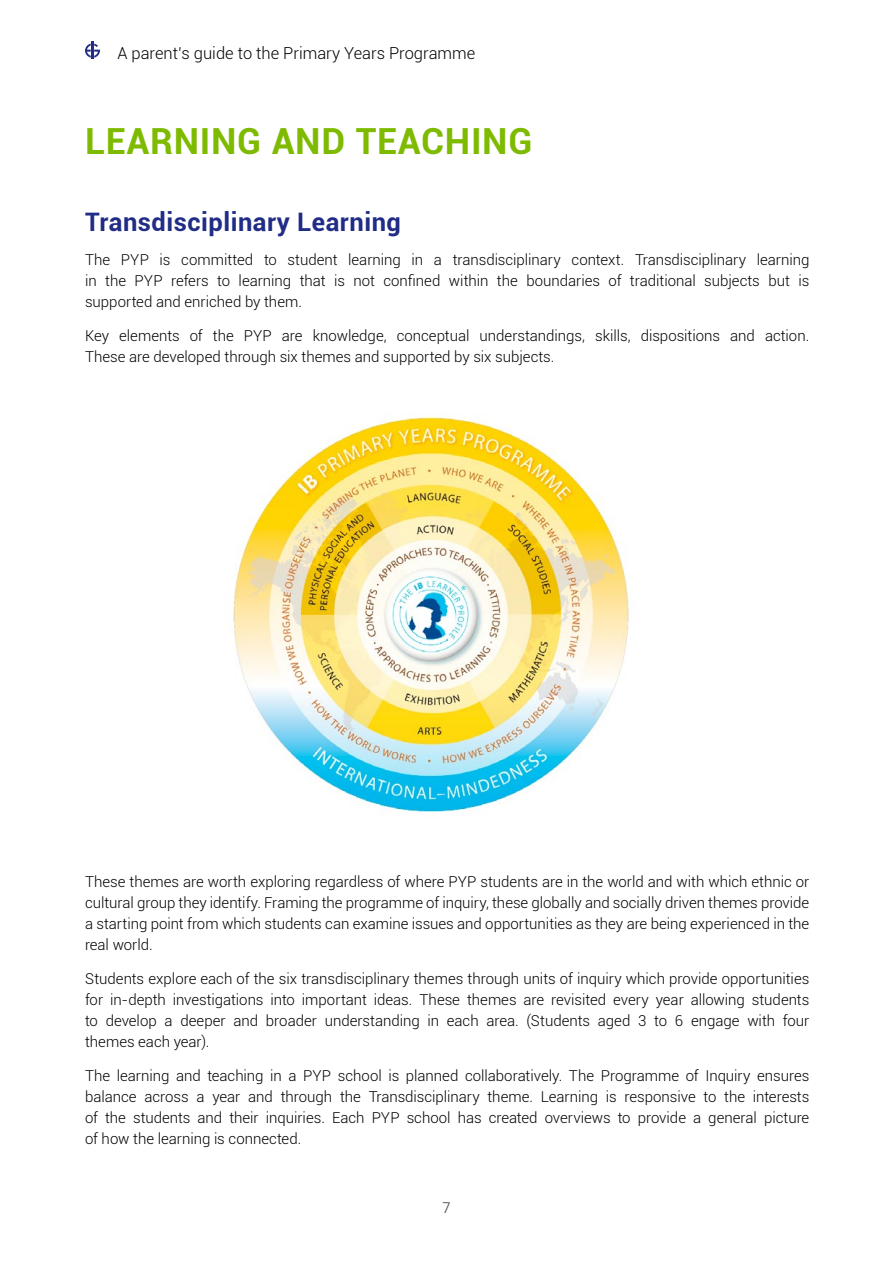
<style>
.page{position:relative;width:893px;height:1263px;background:#fff}
.page>*{position:absolute;margin:0;border:0;box-sizing:border-box;transform-origin:0 0}
.t1{font:700 36px "Roboto";letter-spacing:.02em;color:#7ebb00}
.HTML_Address{font:700 25.5px "Roboto";letter-spacing:.02em;color:#202c85}
.t2{font:300 16.5px "Roboto";color:#000}
.t3{font:300 15.6px "Univers LT Std";color:#52555b}
.HTML_Address-2{font:300 15px/21px "Roboto";color:#000;text-align:justify}
</style>
<div class="page">
<img style="left:233px;top:416px;width:396px;height:396px">
<svg style="left:85px;top:42px;width:15px;height:17px"></svg>
<p class="t2" style="left:117px;top:41px;width:359px">A parent’s guide to the Primary Years Programme</p>
<p class="t1" style="left:85px;top:116px;width:449px">LEARNING AND TEACHING</p>
<p class="HTML_Address" style="left:85px;top:204px;width:317px">Transdisciplinary Learning</p>
<p class="HTML_Address-2" style="left:85px;top:248px;width:726px">The PYP is committed to student learning in a transdisciplinary context. Transdisciplinary learning in the PYP refers to learning that is not confined within the boundaries of traditional subjects but is supported and enriched by them.</p>
<p class="HTML_Address-2" style="left:85px;top:324px;width:726px">Key elements of the PYP are knowledge, conceptual understandings, skills, dispositions and action.<br>These are developed through six themes and supported by six subjects.</p>
<p class="HTML_Address-2" style="left:85px;top:871px;width:726px">These themes are worth exploring regardless of where PYP students are in the world and with which ethnic or cultural group they identify. Framing the programme of inquiry, these globally and socially driven themes provide a starting point from which students can examine issues and opportunities as they are being experienced in the real world.</p>
<p class="HTML_Address-2" style="left:85px;top:968px;width:726px">Students explore each of the six transdisciplinary themes through units of inquiry which provide opportunities for in-depth investigations into important ideas. These themes are revisited every year allowing students to develop a deeper and broader understanding in each area. (Students aged 3 to 6 engage with four themes each year).</p>
<p class="HTML_Address-2" style="left:85px;top:1064px;width:726px">The learning and teaching in a PYP school is planned collaboratively. The Programme of Inquiry ensures balance across a year and through the Transdisciplinary theme. Learning is responsive to the interests of the students and their inquiries. Each PYP school has created overviews to provide a general picture of how the learning is connected.</p>
<p class="t3" style="left:442px;top:1198px;width:10px">7</p>
</div>
